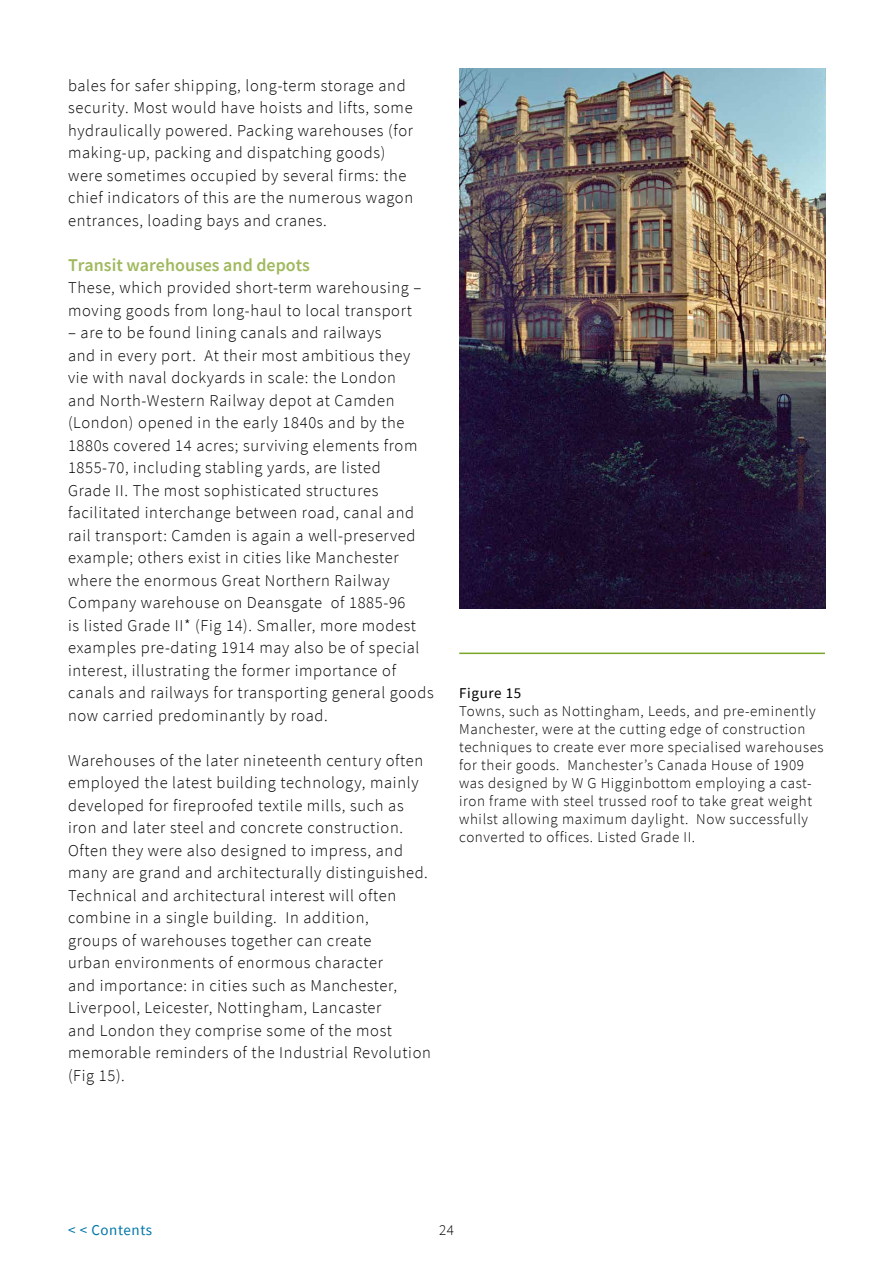
<style>
.page{position:relative;width:893px;height:1263px;background:#fff}
.page>*{position:absolute;margin:0;border:0;box-sizing:border-box;transform-origin:0 0}
.Heading_2{font:600 18px "Source Sans Pro";color:#a0b95e}
.Body_text{font:300 16.5px/22.5px "Source Sans Pro";letter-spacing:.04em;color:#000}
.IMAGE_text{font:300 15px/18px "Source Sans Pro";letter-spacing:.04em;color:#000}
.t1{font:15px "Source Sans Pro";letter-spacing:.04em;color:#0075a7}
.IMAGE_heading{font:15px "Source Sans Pro";letter-spacing:.04em;color:#000}
</style>
<div class="page">
<hr style="left:459px;top:653px;width:366px;height:1px;background:#79a629">
<img style="left:459px;top:68px;width:366px;height:540px">
<p class="Body_text" style="left:68px;top:74px;width:347px">bales for safer shipping, long-term storage and security. Most would have hoists and lifts, some hydraulically powered. Packing warehouses (for making-up, packing and dispatching goods) were sometimes occupied by several firms: the chief indicators of this are the numerous wagon entrances, loading bays and cranes.</p>
<p class="Heading_2" style="left:68px;top:253px;width:243px">Transit warehouses and depots</p>
<p class="Body_text" style="left:68px;top:276px;width:355px">These, which provided short-term warehousing – moving goods from long-haul to local transport</p>
<p class="Body_text" style="left:68px;top:321px;width:367px">– are to be found lining canals and railways<br>and in every port. At their most ambitious they vie with naval dockyards in scale: the London<br>and North-Western Railway depot at Camden (London) opened in the early 1840s and by the 1880s covered 14 acres; surviving elements from 1855-70, including stabling yards, are listed<br>Grade II. The most sophisticated structures facilitated interchange between road, canal and rail transport: Camden is again a well-preserved example; others exist in cities like Manchester where the enormous Great Northern Railway Company warehouse on Deansgate of 1885-96<br>is listed Grade II* (Fig 14). Smaller, more modest examples pre-dating 1914 may also be of special interest, illustrating the former importance of canals and railways for transporting general goods now carried predominantly by road.</p>
<p class="Body_text" style="left:68px;top:749px;width:364px">Warehouses of the later nineteenth century often employed the latest building technology, mainly developed for fireproofed textile mills, such as iron and later steel and concrete construction.<br>Often they were also designed to impress, and many are grand and architecturally distinguished.<br>Technical and architectural interest will often combine in a single building. In addition,<br>groups of warehouses together can create<br>urban environments of enormous character<br>and importance: in cities such as Manchester, Liverpool, Leicester, Nottingham, Lancaster<br>and London they comprise some of the most memorable reminders of the Industrial Revolution (Fig 15).</p>
<p class="IMAGE_heading" style="left:459px;top:684px;width:64px">Figure 15</p>
<p class="IMAGE_text" style="left:459px;top:702px;width:366px">Towns, such as Nottingham, Leeds, and pre-eminently Manchester, were at the cutting edge of construction techniques to create ever more specialised warehouses for their goods. Manchester’s Canada House of 1909 was designed by W G Higginbottom employing a cast&shy;iron frame with steel trussed roof to take great weight whilst allowing maximum daylight. Now successfully converted to offices. Listed Grade II.</p>
<p class="t1" style="left:68px;top:1220px;width:86px">&lt; &lt; Contents</p>
<p class="IMAGE_text" style="left:439px;top:1220px;width:16px">24</p>
</div>
